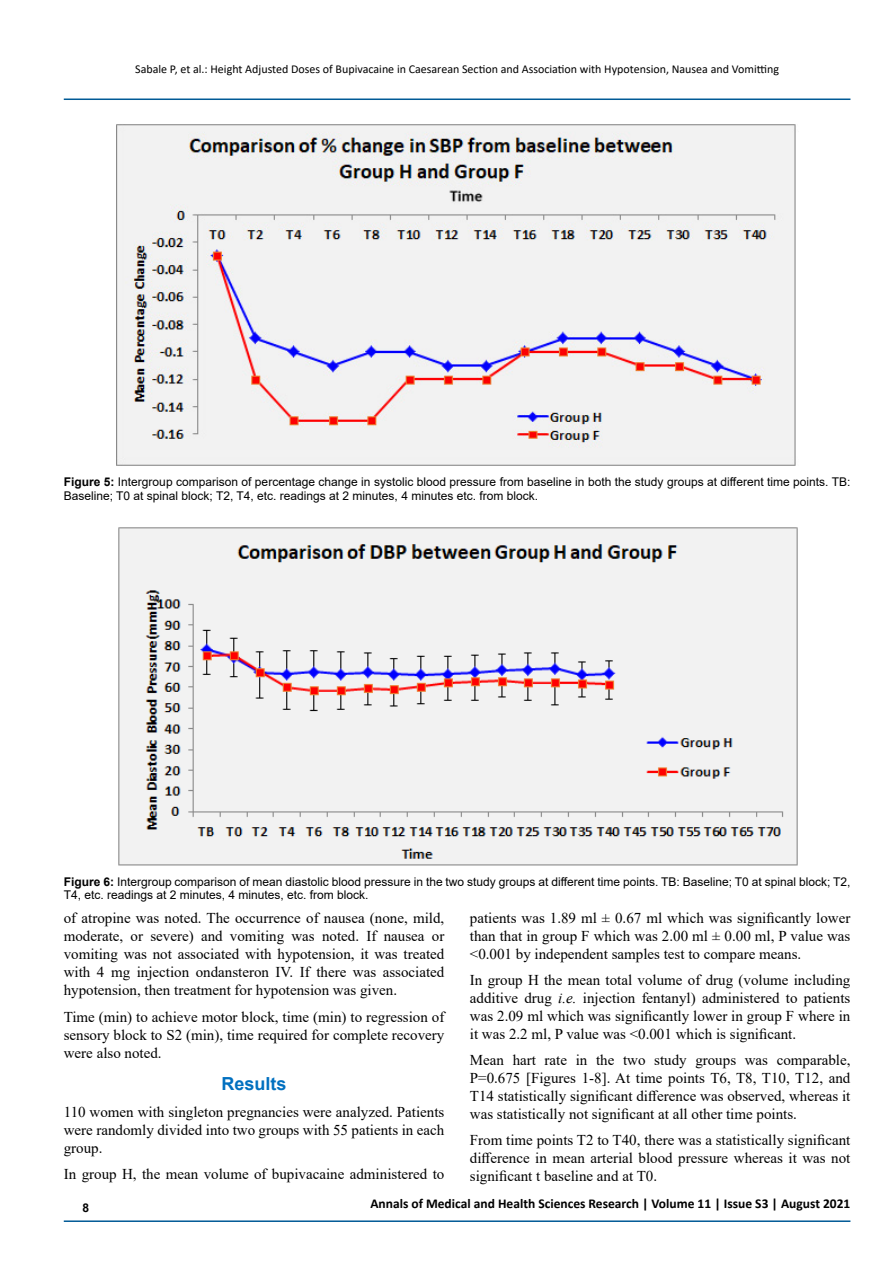
<style>
.page{position:relative;width:893px;height:1263px;background:#fff}
.page>*{position:absolute;margin:0;border:0;box-sizing:border-box;transform-origin:0 0}
.t1{font:700 18px "Arial";color:#0070c0}
.t2{font:15px/18px "Times New Roman";color:#000;text-align:justify}
.t3{font:700 13.5px "Calibri";color:#000}
.t4{font:12px/14.4px "Arial";color:#000}
.t5{font:12px "Calibri";color:#000}
.t6{font:700 12px "Arial";color:#000}
.s1{font-weight:700}
.s2{font-style:italic}
</style>
<div class="page">
<hr style="left:64px;top:1220px;width:786px;height:2px;background:#005a96">
<hr style="left:64px;top:99px;width:786px;height:1px;background:#005a96">
<img style="left:116px;top:124px;width:680px;height:342px">
<img style="left:118px;top:527px;width:680px;height:339px">
<p class="t5" style="left:135px;top:61px;width:645px">Sabale P, et al.: Height Adjusted Doses of Bupivacaine in Caesarean Section and Association with Hypotension, Nausea and Vomitting</p>
<p class="t4" style="left:64px;top:474px;width:788px"><span class="s1">Figure 5:</span> Intergroup comparison of percentage change in systolic blood pressure from baseline in both the study groups at different time points. TB:<br>Baseline; T0 at spinal block; T2, T4, etc. readings at 2 minutes, 4 minutes etc. from block.</p>
<p class="t4" style="left:64px;top:875px;width:788px;line-height:13.2px"><span class="s1">Figure 6:</span> Intergroup comparison of mean diastolic blood pressure in the two study groups at different time points. TB: Baseline; T0 at spinal block; T2,<br>T4, etc. readings at 2 minutes, 4 minutes, etc. from block.</p>
<p class="t2" style="left:64px;top:909px;width:382px">of atropine was noted. The occurrence of nausea (none, mild, moderate, or severe) and vomiting was noted. If nausea or vomiting was not associated with hypotension, it was treated with 4 mg injection ondansteron IV. If there was associated hypotension, then treatment for hypotension was given.</p>
<p class="t2" style="left:64px;top:1007px;width:382px">Time (min) to achieve motor block, time (min) to regression of sensory block to S2 (min), time required for complete recovery were also noted.</p>
<p class="t1" style="left:222px;top:1071px;width:67px">Results</p>
<p class="t2" style="left:64px;top:1102px;width:382px">110 women with singleton pregnancies were analyzed. Patients were randomly divided into two groups with 55 patients in each group.</p>
<p class="t2" style="left:64px;top:1165px;width:382px">In group H, the mean volume of bupivacaine administered to</p>
<p class="t2" style="left:470px;top:909px;width:382px">patients was 1.89 ml ± 0.67 ml which was significantly lower than that in group F which was 2.00 ml ± 0.00 ml, P value was &lt;0.001 by independent samples test to compare means.</p>
<p class="t2" style="left:470px;top:971px;width:382px">In group H the mean total volume of drug (volume including additive drug <span class="s2">i.e.</span> injection fentanyl) administered to patients was 2.09 ml which was significantly lower in group F where in it was 2.2 ml, P value was &lt;0.001 which is significant.</p>
<p class="t2" style="left:470px;top:1051px;width:382px">Mean hart rate in the two study groups was comparable, P=0.675 [Figures 1-8]. At time points T6, T8, T10, T12, and T14 statistically significant difference was observed, whereas it was statistically not significant at all other time points.</p>
<p class="t2" style="left:470px;top:1131px;width:382px">From time points T2 to T40, there was a statistically significant difference in mean arterial blood pressure whereas it was not significant t baseline and at T0.</p>
<p class="t6" style="left:82px;top:1199px;width:8px">8</p>
<p class="t3" style="left:370px;top:1194px;width:482px">Annals of Medical and Health Sciences Research | Volume 11 | Issue S3 | August 2021</p>
</div>
